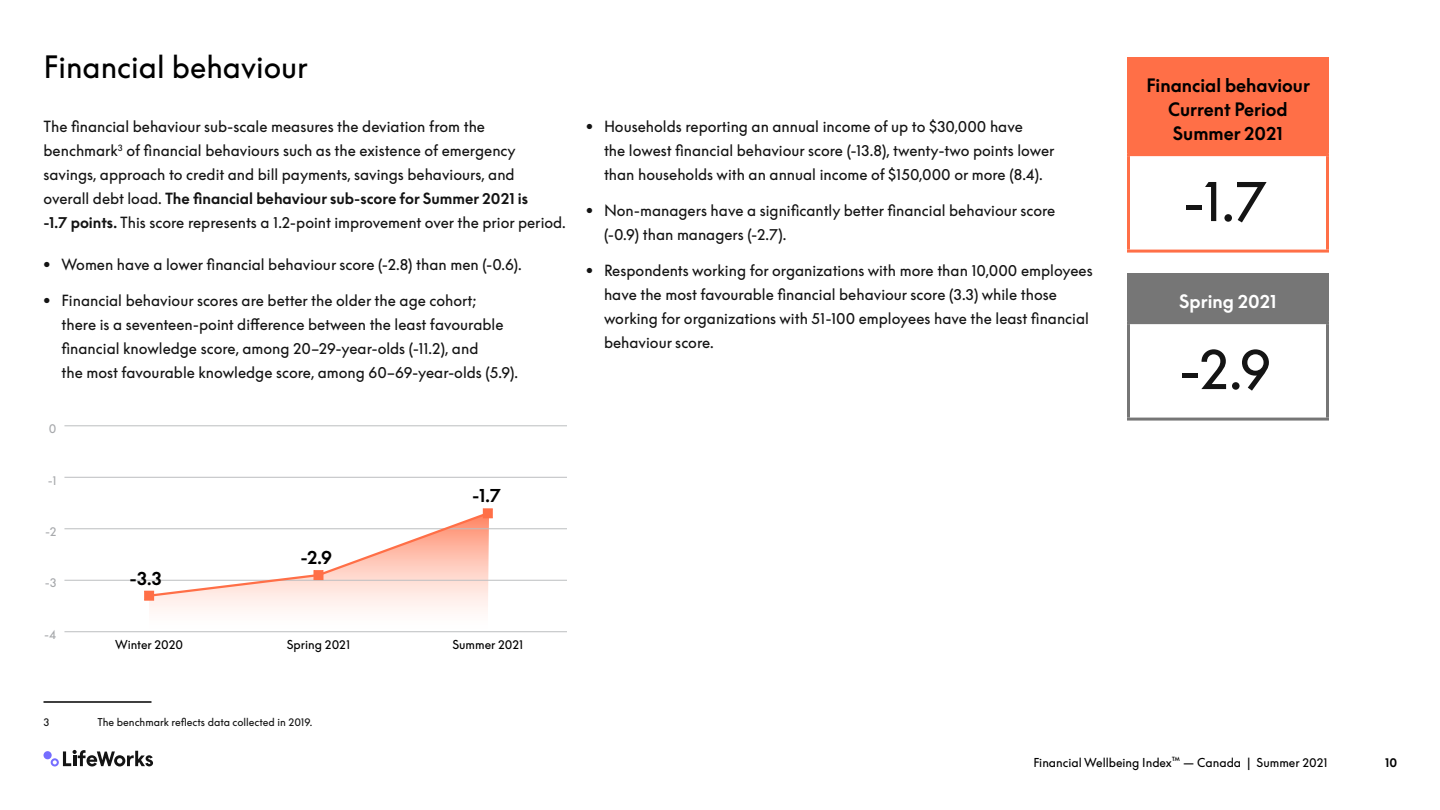
<style>
.page{position:relative;width:1440px;height:810px;background:#fff}
.page>*{position:absolute;margin:0;border:0;box-sizing:border-box;transform-origin:0 0}
.Call-out_number{font:54px "Supreme LL";color:#141414}
.H1_TM2{font:30px "Supreme LL";color:#000}
.Box_texte{font:18px/24px "Supreme LL Bold Flat";color:#000;text-align:center}
.Box_texte_renv{font:18px "Supreme LL Bold Flat";color:#fff}
.Body_text{font:15px/24px "Supreme LL";color:#141414}
.t1{font:12px "Supreme LL";color:#000}
.t2{font:12px "Supreme LL";color:#a7a9ac}
.t3{font:12px "Supreme LL Bold Flat";color:#000}
.Footnote{font:10.5px "Supreme LL";color:#141414}
.s1{font-family:"Supreme LL Bold Flat"}
</style>
<div class="page">
<div style="left:43px;top:751px;width:9px;height:8px;background:#756eff;border-radius:50%"></div>
<svg style="left:51px;top:750px;width:102px;height:16px"></svg>
<hr style="left:44px;top:701px;width:108px;height:2px;background:#000">
<div style="left:1128px;top:58px;width:200px;height:97px;background:#ff6f47"></div>
<hr style="left:1127px;top:153px;width:202px;height:3px;background:#ff6f47">
<hr style="left:1127px;top:57px;width:202px;height:3px;background:#ff6f47">
<hr style="left:1127px;top:60px;width:3px;height:93px;background:#ff6f47">
<hr style="left:1326px;top:60px;width:3px;height:93px;background:#ff6f47">
<hr style="left:1127px;top:156px;width:3px;height:94px;background:#ff6f47">
<hr style="left:1326px;top:156px;width:3px;height:94px;background:#ff6f47">
<hr style="left:1127px;top:250px;width:202px;height:3px;background:#ff6f47">
<div style="left:1128px;top:274px;width:200px;height:49px;background:#767676"></div>
<hr style="left:1127px;top:273px;width:202px;height:3px;background:#767676">
<hr style="left:1127px;top:276px;width:3px;height:45px;background:#767676">
<hr style="left:1326px;top:276px;width:3px;height:45px;background:#767676">
<hr style="left:1127px;top:321px;width:202px;height:3px;background:#767676">
<hr style="left:1127px;top:324px;width:3px;height:94px;background:#767676">
<hr style="left:1326px;top:324px;width:3px;height:94px;background:#767676">
<hr style="left:1127px;top:418px;width:202px;height:3px;background:#767676">
<hr style="left:64px;top:425px;width:503px;height:1px;background:#bcbec0">
<hr style="left:64px;top:631px;width:503px;height:1px;background:#bcbec0">
<hr style="left:64px;top:580px;width:503px;height:1px;background:#bcbec0">
<hr style="left:64px;top:528px;width:503px;height:1px;background:#bcbec0">
<hr style="left:64px;top:477px;width:503px;height:1px;background:#bcbec0">
<svg style="left:147px;top:510px;width:344px;height:122px"></svg>
<div style="left:145px;top:591px;width:9px;height:9px;background:#ff6f47"></div>
<div style="left:144px;top:591px;width:10px;height:10px;border:1px solid #ff6f47"></div>
<div style="left:314px;top:571px;width:9px;height:9px;background:#ff6f47"></div>
<div style="left:314px;top:570px;width:9px;height:10px;border:1px solid #ff6f47"></div>
<div style="left:483px;top:509px;width:9px;height:9px;background:#ff6f47"></div>
<div style="left:483px;top:508px;width:10px;height:10px;border:1px solid #ff6f47"></div>
<p class="H1_TM2" style="left:44px;top:50px;width:266px">Financial behaviour</p>
<p class="Body_text" style="left:44px;top:115px;width:524px">The financial behaviour sub-scale measures the deviation from the benchmark<sup>3</sup> of financial behaviours such as the existence of emergency savings, approach to credit and bill payments, savings behaviours, and<br>overall debt load. <span class="s1">The financial behaviour sub-score for Summer 2021 is<br>-1.7 points.</span> This score represents a 1.2-point improvement over the prior period.</p>
<p class="Body_text" style="left:44px;top:253px;width:480px"><sup>•</sup> Women have a lower financial behaviour score (-2.8) than men (-0.6).</p>
<p class="Body_text" style="left:62px;top:289px;width:458px;text-indent:-18px"><sup>•</sup> Financial behaviour scores are better the older the age cohort;<br>there is a seventeen-point difference between the least favourable financial knowledge score, among 20–29-year-olds (-11.2), and<br>the most favourable knowledge score, among 60–69-year-olds (5.9).</p>
<p class="t2" style="left:49px;top:422px;width:9px">0</p>
<p class="t2" style="left:48px;top:473px;width:10px">-1</p>
<p class="t2" style="left:45px;top:525px;width:13px">-2</p>
<p class="t2" style="left:45px;top:576px;width:13px">-3</p>
<p class="t2" style="left:44px;top:628px;width:14px">-4</p>
<p class="Box_texte" style="left:129px;top:567px;width:34px">-3.3</p>
<p class="Box_texte" style="left:300px;top:546px;width:33px">-2.9</p>
<p class="Box_texte" style="left:472px;top:484px;width:30px">-1.7</p>
<p class="t1" style="left:115px;top:638px;width:70px">Winter 2020</p>
<p class="t1" style="left:287px;top:638px;width:65px">Spring 2021</p>
<p class="t1" style="left:452px;top:638px;width:72px">Summer 2021</p>
<p class="Body_text" style="left:604px;top:115px;width:452px;text-indent:-18px"><sup>•</sup> Households reporting an annual income of up to $30,000 have<br>the lowest financial behaviour score (-13.8), twenty-two points lower than households with an annual income of $150,000 or more (8.4).</p>
<p class="Body_text" style="left:604px;top:199px;width:453px;text-indent:-18px"><sup>•</sup> Non-managers have a significantly better financial behaviour score (-0.9) than managers (-2.7).</p>
<p class="Body_text" style="left:604px;top:259px;width:490px;text-indent:-18px"><sup>•</sup> Respondents working for organizations with more than 10,000 employees have the most favourable financial behaviour score (3.3) while those working for organizations with 51-100 employees have the least financial behaviour score.</p>
<p class="Box_texte" style="left:1146px;top:73px;width:165px">Financial behaviour<br>Current Period<br>Summer 2021</p>
<p class="Call-out_number" style="left:1183px;top:171px;width:86px">-1.7</p>
<p class="Box_texte_renv" style="left:1179px;top:291px;width:99px">Spring 2021</p>
<p class="Call-out_number" style="left:1178px;top:339px;width:95px">-2.9</p>
<p class="Footnote" style="left:44px;top:716px;width:7px">3</p>
<p class="Footnote" style="left:98px;top:716px;width:216px">The benchmark reflects data collected in 2019.</p>
<p class="t1" style="left:1033px;top:755px;width:296px">Financial Wellbeing Index<sup>™</sup> — Canada | Summer 2021</p>
<p class="t3" style="left:1385px;top:755px;width:14px">10</p>
</div>
